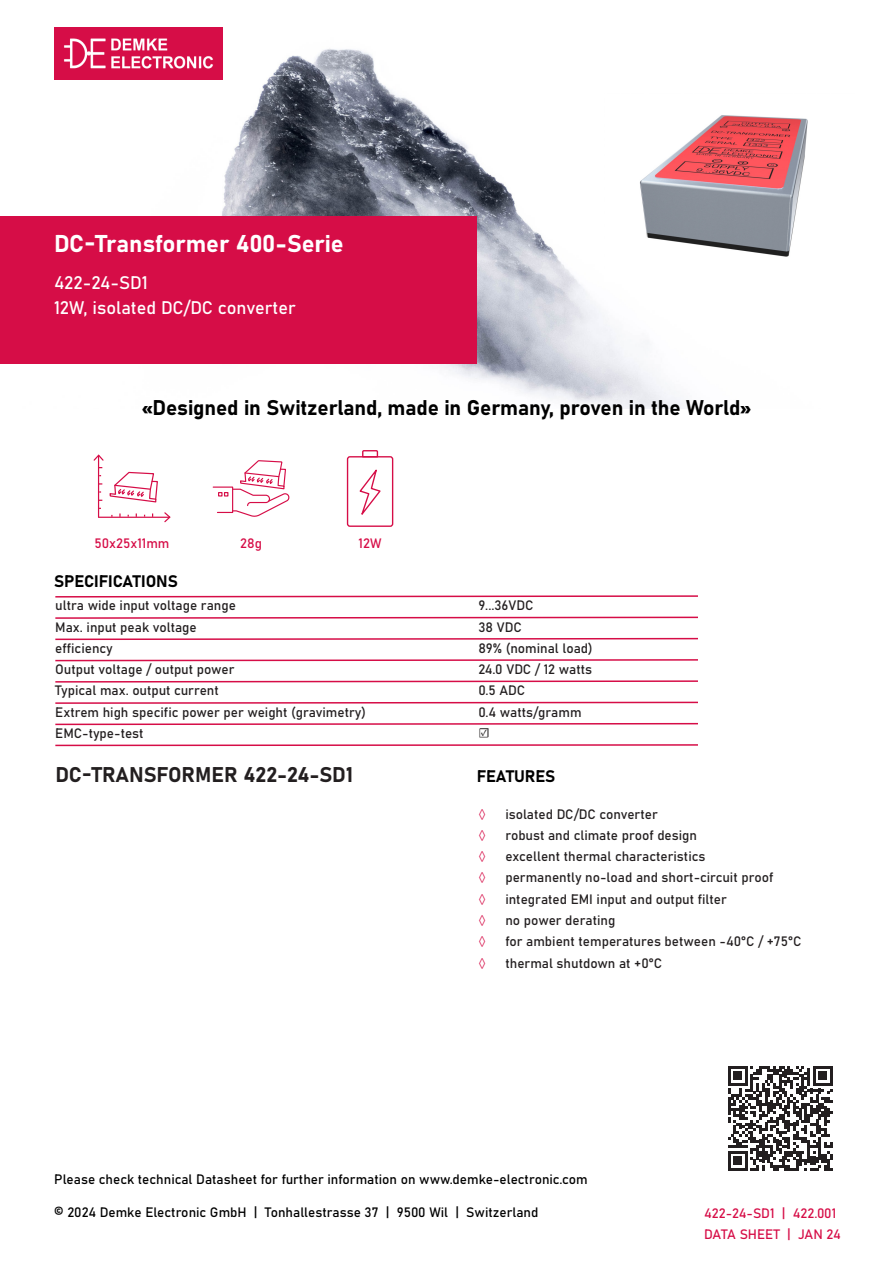
<style>
.page{position:relative;width:893px;height:1263px;background:#fff}
.page>*{position:absolute;margin:0;border:0;box-sizing:border-box;transform-origin:0 0}
.t1{font:24px "Bahnschrift";color:#fff}
.t2{font:21px "Bahnschrift";letter-spacing:-.005em;color:#000}
.t3{font:21px "Bahnschrift";color:#231f20}
.t4{font:18px "Bahnschrift";color:#fff}
.t5{font:16.5px "Bahnschrift";letter-spacing:-.005em;color:#000}
.t6{font:13.5px "Bahnschrift";color:#231f20}
.t7{font:13.5px "Bahnschrift";color:#000}
.DIM_gew_AW_Absatz{font:13.5px "Bahnschrift";color:#d60d47}
.t8{font:13.5px "Minion Pro";color:#d60d47}
.t9{font:13.5px "Minion Pro";color:#231f20}
</style>
<div class="page">
<img style="left:54px;top:27px;width:630px;height:382px">
<img style="left:54px;top:28px;width:169px;height:51px">
<div style="left:0;top:216px;width:477px;height:148px;background:#d60d47"></div>
<svg style="left:55px;top:595px;width:643px;height:3px"></svg>
<svg style="left:55px;top:616px;width:643px;height:3px"></svg>
<svg style="left:55px;top:637px;width:643px;height:4px"></svg>
<svg style="left:55px;top:659px;width:643px;height:3px"></svg>
<svg style="left:55px;top:680px;width:643px;height:3px"></svg>
<svg style="left:55px;top:701px;width:643px;height:3px"></svg>
<svg style="left:55px;top:722px;width:643px;height:4px"></svg>
<svg style="left:55px;top:744px;width:643px;height:3px"></svg>
<svg style="left:94px;top:454px;width:76px;height:69px"></svg>
<svg style="left:213px;top:460px;width:76px;height:57px"></svg>
<svg style="left:346px;top:450px;width:48px;height:77px"></svg>
<svg style="left:728px;top:1066px;width:105px;height:105px"></svg>
<img style="left:605px;top:94px;width:203px;height:187px">
<p class="t1" style="left:54px;top:225px;width:291px">DC-Transformer 400-Serie</p>
<p class="t4" style="left:54px;top:269px;width:95px">422-24-SD1</p>
<p class="t4" style="left:54px;top:294px;width:243px">12W, isolated DC/DC converter</p>
<h2 class="t2" style="left:142px;top:392px;width:610px">«Designed in Switzerland, made in Germany, proven in the World»</h2>
<p class="DIM_gew_AW_Absatz" style="left:94px;top:532px;width:77px">50x25x11mm</p>
<p class="DIM_gew_AW_Absatz" style="left:240px;top:532px;width:23px">28g</p>
<p class="DIM_gew_AW_Absatz" style="left:359px;top:533px;width:24px">12W</p>
<p class="t5" style="left:54px;top:569px;width:125px">SPECIFICATIONS</p>
<p class="t6" style="left:55px;top:595px;width:182px">ultra wide input voltage range</p>
<p class="t6" style="left:478px;top:595px;width:57px">9...36VDC</p>
<p class="t6" style="left:478px;top:617px;width:45px">38 VDC</p>
<p class="t6" style="left:55px;top:638px;width:59px">efficiency</p>
<p class="t6" style="left:478px;top:638px;width:116px">89% (nominal load)</p>
<p class="t6" style="left:55px;top:659px;width:181px">Output voltage / output power</p>
<p class="t6" style="left:478px;top:659px;width:115px">24.0 VDC / 12 watts</p>
<p class="t6" style="left:55px;top:680px;width:165px">Typical max. output current</p>
<p class="t6" style="left:478px;top:680px;width:48px">0.5 ADC</p>
<p class="t6" style="left:55px;top:702px;width:312px">Extrem high specific power per weight (gravimetry)</p>
<p class="t6" style="left:478px;top:702px;width:105px">0.4 watts/gramm</p>
<p class="t6" style="left:55px;top:723px;width:90px">EMC-type-test</p>
<p class="t9" style="left:478px;top:724px;width:13px">☑</p>
<p class="t6" style="left:55px;top:617px;width:143px">Max. input peak voltage</p>
<p class="t3" style="left:55px;top:759px;width:299px">DC-TRANSFORMER 422-24-SD1</p>
<p class="t5" style="left:477px;top:763px;width:80px">FEATURES</p>
<p class="t8" style="left:478px;top:805px;width:9px">◊</p>
<p class="t6" style="left:505px;top:804px;width:154px">isolated DC/DC converter</p>
<p class="t8" style="left:478px;top:827px;width:9px">◊</p>
<p class="t6" style="left:505px;top:825px;width:193px">robust and climate proof design</p>
<p class="t8" style="left:478px;top:848px;width:9px">◊</p>
<p class="t6" style="left:505px;top:846px;width:202px">excellent thermal characteristics</p>
<p class="t8" style="left:478px;top:869px;width:9px">◊</p>
<p class="t6" style="left:505px;top:867px;width:269px">permanently no-load and short-circuit proof</p>
<p class="t8" style="left:478px;top:890px;width:9px">◊</p>
<p class="t6" style="left:505px;top:889px;width:223px">integrated EMI input and output filter</p>
<p class="t8" style="left:478px;top:912px;width:9px">◊</p>
<p class="t6" style="left:505px;top:910px;width:111px">no power derating</p>
<p class="t8" style="left:478px;top:933px;width:9px">◊</p>
<p class="t6" style="left:505px;top:931px;width:297px">for ambient temperatures between -40°C / +75°C</p>
<p class="t8" style="left:478px;top:954px;width:9px">◊</p>
<p class="t6" style="left:505px;top:952px;width:158px">thermal shutdown at +0°C</p>
<p class="t7" style="left:54px;top:1169px;width:535px">Please check technical Datasheet for further information on www.demke-electronic.com</p>
<p class="t7" style="left:54px;top:1202px;width:486px">© 2024 Demke Electronic GmbH | Tonhallestrasse 37 | 9500 Wil | Switzerland</p>
<p class="DIM_gew_AW_Absatz" style="left:704px;top:1203px;width:134px">422-24-SD1 | 422.001</p>
<p class="DIM_gew_AW_Absatz" style="left:704px;top:1224px;width:138px">DATA SHEET | JAN 24</p>
</div>
